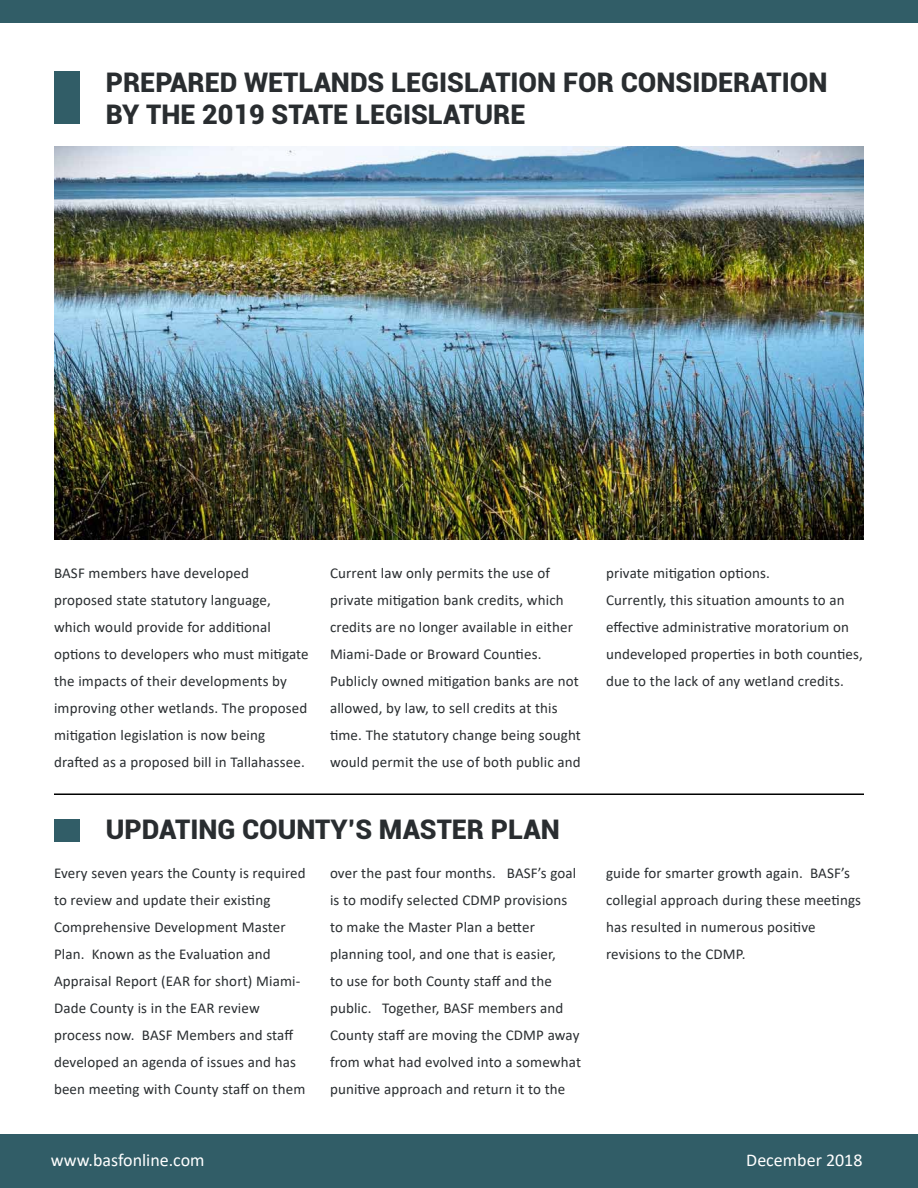
<style>
.page{position:relative;width:918px;height:1188px;background:#fff}
.page>*{position:absolute;margin:0;border:0;box-sizing:border-box;transform-origin:0 0}
.t1{font:900 27px/32.4px "Roboto";color:#292d30}
.t2{font:18px "Calibri";color:#fff}
.t3{font:15px/27px "Calibri";letter-spacing:.01em;color:#292d30}
</style>
<div class="page">
<div style="left:0;top:0;width:918px;height:23px;background:#315d67"></div>
<div style="left:54px;top:71px;width:26px;height:53px;background:#315d67"></div>
<div style="left:0;top:1134px;width:918px;height:54px;background:#315d67"></div>
<img style="left:54px;top:147px;width:810px;height:393px">
<hr style="left:54px;top:793px;width:810px;height:2px;background:#000">
<div style="left:54px;top:819px;width:26px;height:22px;background:#315d67"></div>
<h1 class="t1" style="left:106px;top:65px;width:723px">PREPARED WETLANDS LEGISLATION FOR CONSIDERATION<br>BY THE 2019 STATE LEGISLATURE</h1>
<p class="t3" style="left:54px;top:560px;width:256px">BASF members have developed proposed state statutory language, which would provide for additional options to developers who must mitigate the impacts of their developments by improving other wetlands. The proposed mitigation legislation is now being drafted as a proposed bill in Tallahassee.</p>
<p class="t3" style="left:330px;top:560px;width:252px">Current law only permits the use of private mitigation bank credits, which credits are no longer available in either Miami-Dade or Broward Counties.<br>Publicly owned mitigation banks are not allowed, by law, to sell credits at this time. The statutory change being sought would permit the use of both public and</p>
<p class="t3" style="left:606px;top:560px;width:258px">private mitigation options.<br>Currently, this situation amounts to an effective administrative moratorium on undeveloped properties in both counties, due to the lack of any wetland credits.</p>
<h1 class="t1" style="left:106px;top:812px;width:455px">UPDATING COUNTY’S MASTER PLAN</h1>
<p class="t3" style="left:54px;top:859px;width:253px">Every seven years the County is required to review and update their existing Comprehensive Development Master Plan. Known as the Evaluation and Appraisal Report (EAR for short) Miami-Dade County is in the EAR review process now. BASF Members and staff developed an agenda of issues and has been meeting with County staff on them</p>
<p class="t3" style="left:330px;top:859px;width:253px">over the past four months. BASF’s goal is to modify selected CDMP provisions to make the Master Plan a better planning tool, and one that is easier,<br>to use for both County staff and the public. Together, BASF members and County staff are moving the CDMP away from what had evolved into a somewhat punitive approach and return it to the</p>
<p class="t3" style="left:606px;top:859px;width:257px">guide for smarter growth again. BASF’s collegial approach during these meetings has resulted in numerous positive revisions to the CDMP.</p>
<p class="t2" style="left:51px;top:1147px;width:155px">www.basfonline.com</p>
<p class="t2" style="left:746px;top:1147px;width:118px">December 2018</p>
</div>
